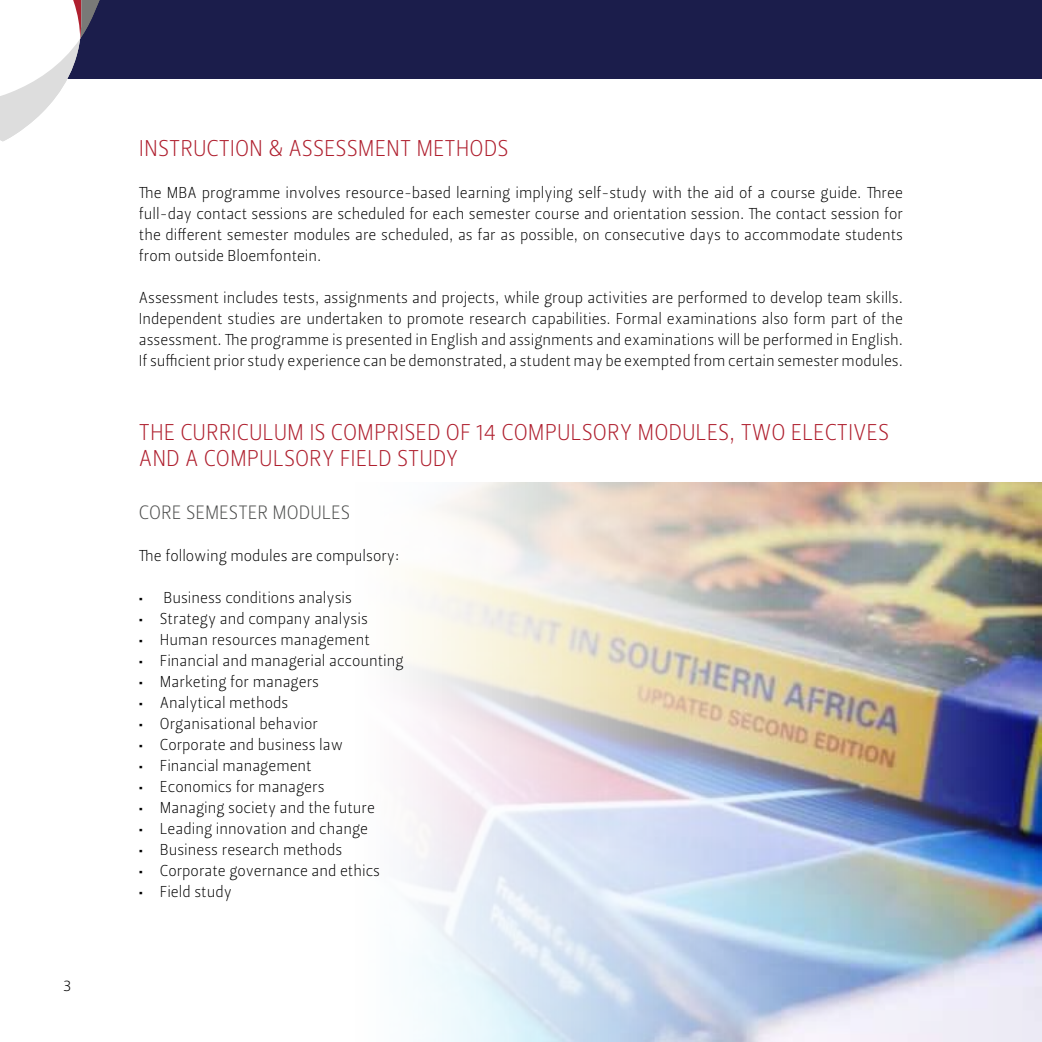
<style>
.page{position:relative;width:1042px;height:1042px;background:#fff}
.page>*{position:absolute;margin:0;border:0;box-sizing:border-box;transform-origin:0 0}
.t1{font:22.75px/26.2px "Leitura Sans Grot 1";color:#af1f2e}
.t2{font:19.25px "Leitura Sans Grot 1";color:#4d4e4d}
.t3{font:15.75px/21px "Leitura Sans Grot 1";color:#000;text-align:justify}
</style>
<div class="page">
<div style="left:0;top:0;width:1042px;height:79px;background:#1b1d4b"></div>
<img style="left:409px;top:483px;width:633px;height:559px">
<svg style="left:0;top:0;width:100px;height:141px"></svg>
<p class="t3" style="left:63px;top:975px;width:10px">3</p>
<h1 class="t1" style="left:139px;top:136px;width:371px">INSTRUCTION &amp; ASSESSMENT METHODS</h1>
<p class="t3" style="left:139px;top:183px;width:766px">The MBA programme involves resource-based learning implying self-study with the aid of a course guide. Three full-day contact sessions are scheduled for each semester course and orientation session. The contact session for the different semester modules are scheduled, as far as possible, on consecutive days to accommodate students from outside Bloemfontein.</p>
<p class="t3" style="left:139px;top:288px;width:766px">Assessment includes tests, assignments and projects, while group activities are performed to develop team skills.<br>Independent studies are undertaken to promote research capabilities. Formal examinations also form part of the assessment. The programme is presented in English and assignments and examinations will be performed in English.<br>If sufficient prior study experience can be demonstrated, a student may be exempted from certain semester modules.</p>
<h1 class="t1" style="left:139px;top:419px;width:752px">THE CURRICULUM IS COMPRISED OF 14 COMPULSORY MODULES, TWO ELECTIVES<br>AND A COMPULSORY FIELD STUDY</h1>
<p class="t2" style="left:139px;top:499px;width:213px">CORE SEMESTER MODULES</p>
<p class="t3" style="left:139px;top:545px;width:262px">The following modules are compulsory:</p>
<p class="t3" style="left:139px;top:587px;width:215px">• Business conditions analysis</p>
<p class="t3" style="left:139px;top:608px;width:230px">• Strategy and company analysis</p>
<p class="t3" style="left:139px;top:629px;width:232px">• Human resources management</p>
<p class="t3" style="left:139px;top:650px;width:266px">• Financial and managerial accounting</p>
<p class="t3" style="left:139px;top:671px;width:182px">• Marketing for managers</p>
<p class="t3" style="left:139px;top:692px;width:151px">• Analytical methods</p>
<p class="t3" style="left:139px;top:713px;width:181px">• Organisational behavior</p>
<p class="t3" style="left:139px;top:734px;width:206px">• Corporate and business law</p>
<p class="t3" style="left:139px;top:755px;width:174px">• Financial management</p>
<p class="t3" style="left:139px;top:776px;width:187px">• Economics for managers</p>
<p class="t3" style="left:139px;top:797px;width:238px">• Managing society and the future</p>
<p class="t3" style="left:139px;top:818px;width:231px">• Leading innovation and change</p>
<p class="t3" style="left:139px;top:839px;width:205px">• Business research methods</p>
<p class="t3" style="left:139px;top:860px;width:243px">• Corporate governance and ethics</p>
<p class="t3" style="left:139px;top:881px;width:94px">• Field study</p>
</div>
